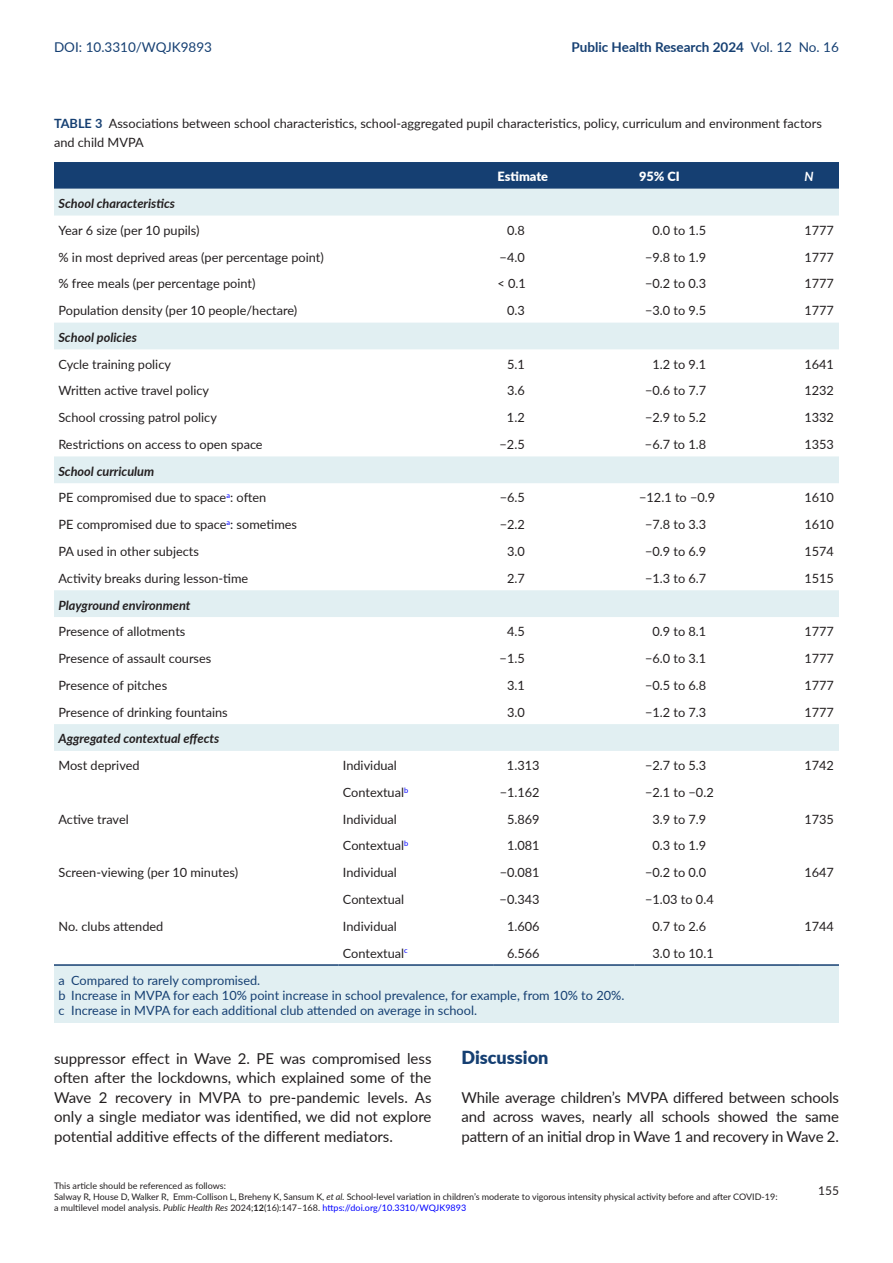
<style>
.page{position:relative;width:893px;height:1263px;background:#fff}
.page>*{position:absolute;margin:0;border:0;box-sizing:border-box;transform-origin:0 0}
.t1{font:900 18px "Lato";color:#153f72}
.t2{font:15px/19.5px "Lato";letter-spacing:-.01em;color:#231f20;text-align:justify}
.t3{font:700 13.5px "Lato";color:#153f72}
.t4{font:13.5px "Lato";color:#153f72}
.t5{font:12.75px/19.5px "Lato";color:#231f20}
.t6{font:12.75px/15px "Lato";color:#153f72}
.t7{font:italic 700 12.75px "Lato";color:#231f20}
.t8{font:900 12.75px "Lato";color:#fff}
.t9{font:italic 700 12.75px "Lato";color:#fff}
.t10{font:12px "Lato";color:#231f20}
.t11{font:9px/10.6px "Lato";color:#231f20}
.s1{font-weight:400}
.s2{font-weight:700;color:#153f72}
.s3{font-weight:700;font-style:italic}
.s4{font-style:italic}
.s5{font-weight:700}
.s6{color:#00f}
</style>
<div class="page">
<div style="left:54px;top:965px;width:785px;height:28px;background:#e1eff2"></div>
<div style="left:54px;top:980px;width:785px;height:28px;background:#e1eff2"></div>
<div style="left:54px;top:995px;width:785px;height:28px;background:#e1eff2"></div>
<div style="left:54px;top:162px;width:785px;height:27px;background:#153f72"></div>
<svg style="left:54px;top:189px;width:785px;height:562px"></svg>
<hr style="left:338px;top:964px;width:155px;height:2px;background:#153f72">
<hr style="left:493px;top:964px;width:142px;height:2px;background:#153f72">
<hr style="left:635px;top:964px;width:165px;height:2px;background:#153f72">
<hr style="left:800px;top:964px;width:39px;height:2px;background:#153f72">
<hr style="left:54px;top:964px;width:284px;height:2px;background:#153f72">
<p class="t4" style="left:54px;top:37px;width:160px">DOI: 10.3310/WQJK9893</p>
<p class="t3" style="left:571px;top:37px;width:269px">Public Health Research 2024 <span class="s1">Vol. 12 No. 16</span></p>
<p class="t5" style="left:54px;top:113px;width:769px"><span class="s2">TABLE 3</span> Associations between school characteristics, school-aggregated pupil characteristics, policy, curriculum and environment factors and child MVPA</p>
<p class="t8" style="left:498px;top:167px;width:52px">Estimate</p>
<p class="t8" style="left:639px;top:167px;width:42px">95% CI</p>
<p class="t9" style="left:804px;top:167px;width:11px">N</p>
<p class="t7" style="left:58px;top:194px;width:118px">School characteristics</p>
<p class="t5" style="left:58px;top:220px;width:143px">Year 6 size (per 10 pupils)</p>
<p class="t5" style="left:507px;top:220px;width:19px">0.8</p>
<p class="t5" style="left:652px;top:220px;width:55px">0.0 to 1.5</p>
<p class="t5" style="left:804px;top:220px;width:31px">1777</p>
<p class="t5" style="left:58px;top:247px;width:267px">% in most deprived areas (per percentage point)</p>
<p class="t5" style="left:500px;top:247px;width:27px">−4.0</p>
<p class="t5" style="left:645px;top:247px;width:63px">−9.8 to 1.9</p>
<p class="t5" style="left:804px;top:247px;width:31px">1777</p>
<p class="t5" style="left:58px;top:273px;width:199px">% free meals (per percentage point)</p>
<p class="t5" style="left:498px;top:273px;width:30px">&lt; 0.1</p>
<p class="t5" style="left:645px;top:273px;width:63px">−0.2 to 0.3</p>
<p class="t5" style="left:804px;top:273px;width:31px">1777</p>
<p class="t5" style="left:58px;top:300px;width:240px">Population density (per 10 people/hectare)</p>
<p class="t5" style="left:507px;top:300px;width:19px">0.3</p>
<p class="t5" style="left:645px;top:300px;width:63px">−3.0 to 9.5</p>
<p class="t5" style="left:804px;top:300px;width:31px">1777</p>
<p class="t7" style="left:58px;top:328px;width:80px">School policies</p>
<p class="t5" style="left:58px;top:354px;width:114px">Cycle training policy</p>
<p class="t5" style="left:507px;top:354px;width:19px">5.1</p>
<p class="t5" style="left:652px;top:354px;width:55px">1.2 to 9.1</p>
<p class="t5" style="left:804px;top:354px;width:31px">1641</p>
<p class="t5" style="left:58px;top:380px;width:152px">Written active travel policy</p>
<p class="t5" style="left:507px;top:380px;width:19px">3.6</p>
<p class="t5" style="left:645px;top:380px;width:63px">−0.6 to 7.7</p>
<p class="t5" style="left:804px;top:380px;width:31px">1232</p>
<p class="t5" style="left:58px;top:407px;width:160px">School crossing patrol policy</p>
<p class="t5" style="left:507px;top:407px;width:19px">1.2</p>
<p class="t5" style="left:645px;top:407px;width:63px">−2.9 to 5.2</p>
<p class="t5" style="left:804px;top:407px;width:31px">1332</p>
<p class="t5" style="left:58px;top:434px;width:206px">Restrictions on access to open space</p>
<p class="t5" style="left:500px;top:434px;width:27px">−2.5</p>
<p class="t5" style="left:645px;top:434px;width:63px">−6.7 to 1.8</p>
<p class="t5" style="left:804px;top:434px;width:31px">1353</p>
<p class="t5" style="left:58px;top:457px;width:209px;line-height:26.7px"><span class="s3">School curriculum<br></span>PE compromised due to space<sup>a</sup>: often</p>
<p class="t5" style="left:500px;top:488px;width:27px">−6.5</p>
<p class="t5" style="left:639px;top:488px;width:78px">−12.1 to −0.9</p>
<p class="t5" style="left:804px;top:488px;width:31px">1610</p>
<p class="t5" style="left:58px;top:514px;width:240px">PE compromised due to space<sup>a</sup>: sometimes</p>
<p class="t5" style="left:500px;top:514px;width:27px">−2.2</p>
<p class="t5" style="left:645px;top:514px;width:63px">−7.8 to 3.3</p>
<p class="t5" style="left:804px;top:514px;width:31px">1610</p>
<p class="t5" style="left:58px;top:541px;width:142px">PA used in other subjects</p>
<p class="t5" style="left:507px;top:541px;width:19px">3.0</p>
<p class="t5" style="left:645px;top:541px;width:63px">−0.9 to 6.9</p>
<p class="t5" style="left:804px;top:541px;width:31px">1574</p>
<p class="t5" style="left:58px;top:568px;width:191px">Activity breaks during lesson-time</p>
<p class="t5" style="left:507px;top:568px;width:19px">2.7</p>
<p class="t5" style="left:645px;top:568px;width:63px">−1.3 to 6.7</p>
<p class="t5" style="left:804px;top:568px;width:31px">1515</p>
<p class="t7" style="left:58px;top:595px;width:134px">Playground environment</p>
<p class="t5" style="left:58px;top:621px;width:128px">Presence of allotments</p>
<p class="t5" style="left:507px;top:621px;width:19px">4.5</p>
<p class="t5" style="left:652px;top:621px;width:55px">0.9 to 8.1</p>
<p class="t5" style="left:804px;top:621px;width:31px">1777</p>
<p class="t5" style="left:58px;top:648px;width:154px">Presence of assault courses</p>
<p class="t5" style="left:500px;top:648px;width:27px">−1.5</p>
<p class="t5" style="left:645px;top:648px;width:63px">−6.0 to 3.1</p>
<p class="t5" style="left:804px;top:648px;width:31px">1777</p>
<p class="t5" style="left:58px;top:675px;width:110px">Presence of pitches</p>
<p class="t5" style="left:507px;top:675px;width:19px">3.1</p>
<p class="t5" style="left:645px;top:675px;width:63px">−0.5 to 6.8</p>
<p class="t5" style="left:804px;top:675px;width:31px">1777</p>
<p class="t5" style="left:58px;top:702px;width:171px">Presence of drinking fountains</p>
<p class="t5" style="left:507px;top:702px;width:19px">3.0</p>
<p class="t5" style="left:645px;top:702px;width:63px">−1.2 to 7.3</p>
<p class="t5" style="left:804px;top:702px;width:31px">1777</p>
<p class="t7" style="left:58px;top:729px;width:162px">Aggregated contextual effects</p>
<p class="t5" style="left:58px;top:755px;width:83px">Most deprived</p>
<p class="t5" style="left:343px;top:755px;width:56px">Individual</p>
<p class="t5" style="left:507px;top:755px;width:34px">1.313</p>
<p class="t5" style="left:645px;top:755px;width:63px">−2.7 to 5.3</p>
<p class="t5" style="left:804px;top:755px;width:31px">1742</p>
<p class="t5" style="left:343px;top:782px;width:67px">Contextual<sup>b</sup></p>
<p class="t5" style="left:500px;top:782px;width:41px">−1.162</p>
<p class="t5" style="left:645px;top:782px;width:70px">−2.1 to −0.2</p>
<p class="t5" style="left:58px;top:809px;width:72px">Active travel</p>
<p class="t5" style="left:343px;top:809px;width:56px">Individual</p>
<p class="t5" style="left:507px;top:809px;width:34px">5.869</p>
<p class="t5" style="left:652px;top:809px;width:55px">3.9 to 7.9</p>
<p class="t5" style="left:804px;top:809px;width:31px">1735</p>
<p class="t5" style="left:343px;top:835px;width:67px">Contextual<sup>b</sup></p>
<p class="t5" style="left:507px;top:835px;width:34px">1.081</p>
<p class="t5" style="left:652px;top:835px;width:55px">0.3 to 1.9</p>
<p class="t5" style="left:58px;top:862px;width:181px">Screen-viewing (per 10 minutes)</p>
<p class="t5" style="left:343px;top:862px;width:56px">Individual</p>
<p class="t5" style="left:500px;top:862px;width:41px">−0.081</p>
<p class="t5" style="left:645px;top:862px;width:63px">−0.2 to 0.0</p>
<p class="t5" style="left:804px;top:862px;width:31px">1647</p>
<p class="t5" style="left:343px;top:889px;width:63px">Contextual</p>
<p class="t5" style="left:500px;top:889px;width:41px">−0.343</p>
<p class="t5" style="left:645px;top:889px;width:70px">−1.03 to 0.4</p>
<p class="t5" style="left:58px;top:916px;width:106px">No. clubs attended</p>
<p class="t5" style="left:343px;top:916px;width:56px">Individual</p>
<p class="t5" style="left:507px;top:916px;width:34px">1.606</p>
<p class="t5" style="left:652px;top:916px;width:55px">0.7 to 2.6</p>
<p class="t5" style="left:804px;top:916px;width:31px">1744</p>
<p class="t5" style="left:343px;top:942px;width:66px">Contextual<sup>c</sup></p>
<p class="t5" style="left:507px;top:942px;width:34px">6.566</p>
<p class="t5" style="left:652px;top:942px;width:63px">3.0 to 10.1</p>
<p class="t6" style="left:58px;top:972px;width:567px">a Compared to rarely compromised.<br>b Increase in MVPA for each 10% point increase in school prevalence, for example, from 10% to 20%. c Increase in MVPA for each additional club attended on average in school.</p>
<p class="t2" style="left:54px;top:1048px;width:379px">suppressor effect in Wave 2. PE was compromised less often after the lockdowns, which explained some of the Wave 2 recovery in MVPA to pre-pandemic levels. As only a single mediator was identified, we did not explore potential additive effects of the different mediators.</p>
<h1 class="t1" style="left:461px;top:1043px;width:88px">Discussion</h1>
<p class="t2" style="left:461px;top:1087px;width:379px">While average children’s MVPA differed between schools and across waves, nearly all schools showed the same pattern of an initial drop in Wave 1 and recovery in Wave 2.</p>
<p class="t11" style="left:54px;top:1180px;width:725px">This article should be referenced as follows:<br>Salway R, House D, Walker R, Emm-Collison L, Breheny K, Sansum K, <span class="s4">et al.</span> School-level variation in children’s moderate to vigorous intensity physical activity before and after COVID-19: a multilevel model analysis. <span class="s4">Public Health Res</span> 2024;<span class="s5">12</span>(16):147–168. <span class="s6">https://doi.org/10.3310/WQJK9893</span></p>
<p class="t10" style="left:818px;top:1182px;width:22px">155</p>
</div>
